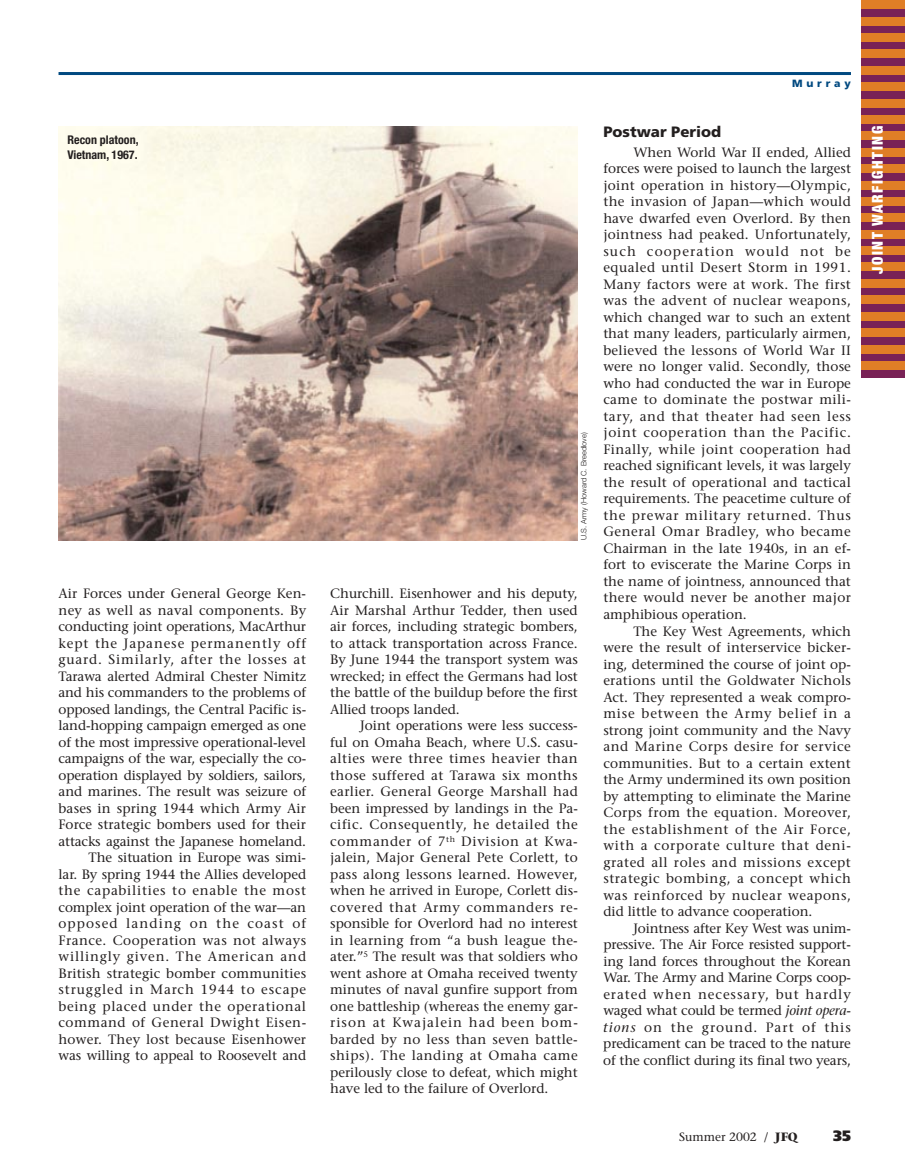
<style>
.page{position:relative;width:905px;height:1175px;background:#fff}
.page>*{position:absolute;margin:0;border:0;box-sizing:border-box;transform-origin:0 0}
.t1{font:900 condensed 15px "Helvetica Neue";letter-spacing:.105em;color:#fff}
.t2{font:900 15px "Frutiger";color:#231f1f}
.t3{font:900 15px "Frutiger";color:#231f1f}
.t4{font:13.5px/16.5px "Stone Serif";color:#231f1f;text-align:justify}
.t5{font:700 condensed 12px/15px "Helvetica Neue";color:#231f1f}
.t6{font:12px "Stone Serif";color:#231f1f}
.t7{font:900 10.5px "Frutiger";letter-spacing:.365em;color:#004980}
.t8{font:300 7.5px "Helvetica Neue";color:#231f1f}
.s1{font-style:italic}
.s2{font-weight:700}
</style>
<div class="page">
<hr style="left:58px;top:72px;width:792px;height:3px;background:#004980">
<div style="left:861px;top:0;width:43px;height:378px;background:#792256"></div>
<div style="left:861px;top:329px;width:43px;height:8px;background:#e07e26"></div>
<div style="left:861px;top:312px;width:43px;height:8px;background:#e07e26"></div>
<div style="left:861px;top:296px;width:43px;height:8px;background:#e07e26"></div>
<div style="left:861px;top:279px;width:43px;height:8px;background:#e07e26"></div>
<div style="left:861px;top:263px;width:43px;height:8px;background:#e07e26"></div>
<div style="left:861px;top:246px;width:43px;height:9px;background:#e07e26"></div>
<div style="left:861px;top:230px;width:43px;height:8px;background:#e07e26"></div>
<div style="left:861px;top:214px;width:43px;height:8px;background:#e07e26"></div>
<div style="left:861px;top:197px;width:43px;height:9px;background:#e07e26"></div>
<div style="left:861px;top:362px;width:43px;height:8px;background:#e07e26"></div>
<div style="left:861px;top:345px;width:43px;height:8px;background:#e07e26"></div>
<div style="left:861px;top:181px;width:43px;height:8px;background:#e07e26"></div>
<div style="left:861px;top:165px;width:43px;height:8px;background:#e07e26"></div>
<div style="left:861px;top:148px;width:43px;height:8px;background:#e07e26"></div>
<div style="left:861px;top:132px;width:43px;height:8px;background:#e07e26"></div>
<div style="left:861px;top:115px;width:43px;height:9px;background:#e07e26"></div>
<div style="left:861px;top:99px;width:43px;height:8px;background:#e07e26"></div>
<div style="left:861px;top:83px;width:43px;height:8px;background:#e07e26"></div>
<div style="left:861px;top:66px;width:43px;height:8px;background:#e07e26"></div>
<div style="left:861px;top:50px;width:43px;height:8px;background:#e07e26"></div>
<div style="left:861px;top:33px;width:43px;height:9px;background:#e07e26"></div>
<div style="left:861px;top:17px;width:43px;height:8px;background:#e07e26"></div>
<div style="left:861px;top:0;width:43px;height:9px;background:#e07e26"></div>
<img style="left:58px;top:126px;width:520px;height:414px">
<p class="t5" style="left:68px;top:133px;width:73px">Recon platoon,<br>Vietnam, 1967.</p>
<p class="t8" style="left:581px;top:540px;width:109px;rotate:-90deg">U.S. Army (Howard C. Breedlove)</p>
<p class="t4" style="left:58px;top:586px;width:249px;text-align:right">Air Forces under General George Ken&shy;ney as well as naval components. By conducting joint operations, MacArthur kept the Japanese permanently off guard. Similarly, after the losses at Tarawa alerted Admiral Chester Nimitz and his commanders to the problems of opposed landings, the Central Pacific is&shy;land-hopping campaign emerged as one of the most impressive operational-level campaigns of the war, especially the co&shy;operation displayed by soldiers, sailors, and marines. The result was seizure of bases in spring 1944 which Army Air Force strategic bombers used for their attacks against the Japanese homeland.<br>The situation in Europe was simi-<br>lar. By spring 1944 the Allies developed the capabilities to enable the most complex joint operation of the war—an opposed landing on the coast of France. Cooperation was not always willingly given. The American and British strategic bomber communities struggled in March 1944 to escape being placed under the operational command of General Dwight Eisen&shy;hower. They lost because Eisenhower was willing to appeal to Roosevelt and</p>
<p class="t4" style="left:330px;top:586px;width:249px">Churchill. Eisenhower and his deputy, Air Marshal Arthur Tedder, then used air forces, including strategic bombers, to attack transportation across France.<br>By June 1944 the transport system was wrecked; in effect the Germans had lost the battle of the buildup before the first Allied troops landed.</p>
<p class="t4" style="left:330px;top:718px;width:249px;text-indent:30px">Joint operations were less success&shy;ful on Omaha Beach, where U.S. casu&shy;alties were three times heavier than those suffered at Tarawa six months earlier. General George Marshall had been impressed by landings in the Pa&shy;cific. Consequently, he detailed the commander of 7<sup>th</sup> Division at Kwa&shy;jalein, Major General Pete Corlett, to pass along lessons learned. However, when he arrived in Europe, Corlett dis&shy;covered that Army commanders re&shy;sponsible for Overlord had no interest in learning from “a bush league the&shy;ater.”<sup>5</sup> The result was that soldiers who went ashore at Omaha received twenty minutes of naval gunfire support from one battleship (whereas the enemy gar&shy;rison at Kwajalein had been bom&shy;barded by no less than seven battle&shy;ships). The landing at Omaha came perilously close to defeat, which might have led to the failure of Overlord.</p>
<p class="t7" style="left:792px;top:79px;width:60px">Murray</p>
<p class="t2" style="left:603px;top:126px;width:119px">Postwar Period</p>
<p class="t4" style="left:603px;top:145px;width:249px;text-indent:30px">When World War II ended, Allied forces were poised to launch the largest joint operation in history—Olympic, the invasion of Japan—which would have dwarfed even Overlord. By then jointness had peaked. Unfortunately, such cooperation would not be equaled until Desert Storm in 1991.<br>Many factors were at work. The first was the advent of nuclear weapons, which changed war to such an extent that many leaders, particularly airmen, believed the lessons of World War II were no longer valid. Secondly, those who had conducted the war in Europe came to dominate the postwar mili&shy;tary, and that theater had seen less joint cooperation than the Pacific.<br>Finally, while joint cooperation had reached significant levels, it was largely the result of operational and tactical requirements. The peacetime culture of the prewar military returned. Thus General Omar Bradley, who became Chairman in the late 1940s, in an ef&shy;fort to eviscerate the Marine Corps in the name of jointness, announced that there would never be another major amphibious operation.</p>
<p class="t4" style="left:603px;top:624px;width:249px;text-indent:30px">The Key West Agreements, which were the result of interservice bicker&shy;ing, determined the course of joint op&shy;erations until the Goldwater Nichols Act. They represented a weak compro&shy;mise between the Army belief in a strong joint community and the Navy and Marine Corps desire for service communities. But to a certain extent the Army undermined its own position by attempting to eliminate the Marine Corps from the equation. Moreover, the establishment of the Air Force, with a corporate culture that deni&shy;grated all roles and missions except strategic bombing, a concept which was reinforced by nuclear weapons, did little to advance cooperation.</p>
<p class="t4" style="left:603px;top:921px;width:249px;text-indent:30px">Jointness after Key West was unim&shy;pressive. The Air Force resisted support&shy;ing land forces throughout the Korean War. The Army and Marine Corps coop&shy;erated when necessary, but hardly waged what could be termed <span class="s1">joint opera&shy;tions</span> on the ground. Part of this predicament can be traced to the nature of the conflict during its final two years,</p>
<p class="t6" style="left:679px;top:1132px;width:120px">Summer 2002 / <span class="s2">JFQ</span></p>
<p class="t3" style="left:833px;top:1130px;width:19px">35</p>
<p class="t1" style="left:871px;top:274px;width:149px;rotate:-90deg">JOINT WARFIGHTING</p>
</div>
